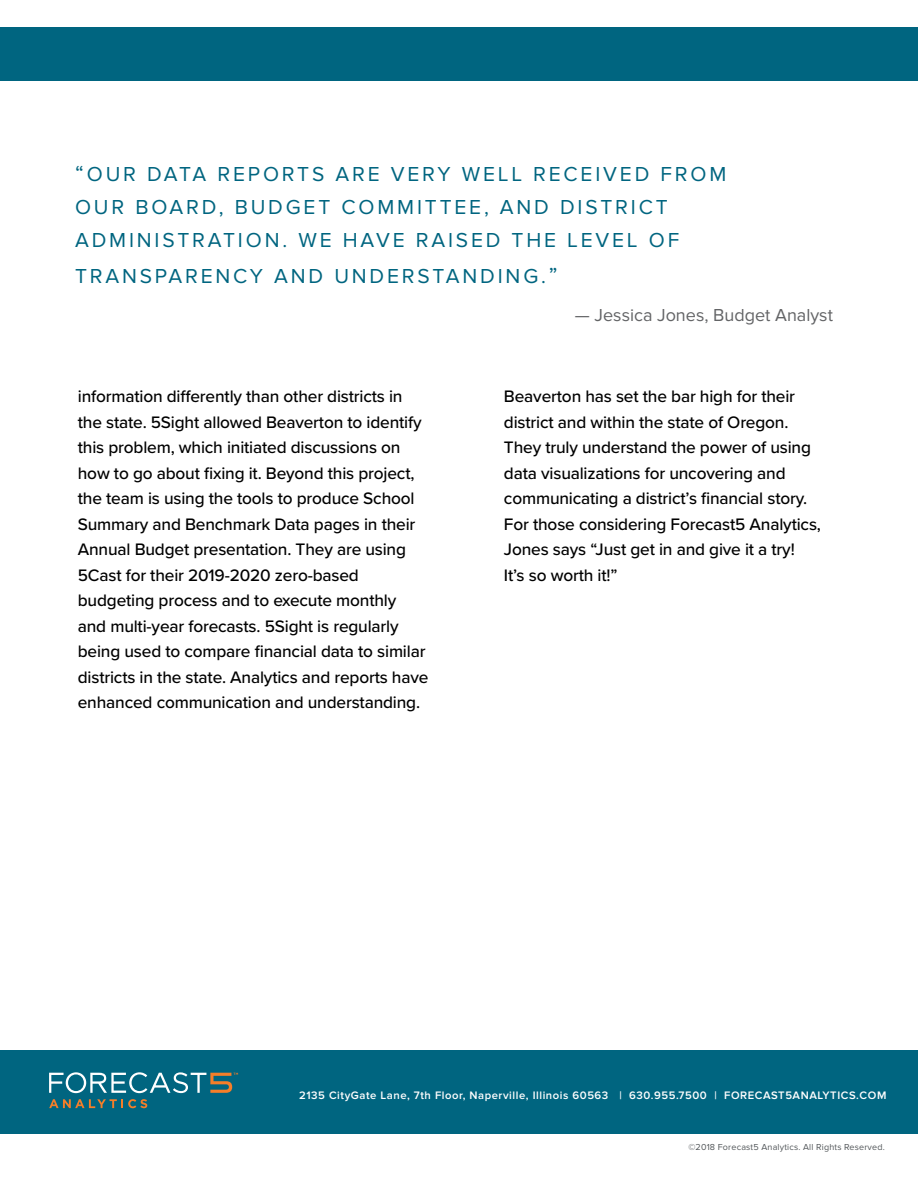
<style>
.page{position:relative;width:918px;height:1188px;background:#fff}
.page>*{position:absolute;margin:0;border:0;box-sizing:border-box;transform-origin:0 0}
.t1{font:21px/33px "Proxima Nova";letter-spacing:.135em;color:#006580}
.t2{font:18px "Proxima Nova";color:#636466}
.t3{font:500 17.25px/25.5px "Proxima Nova";letter-spacing:-.01em;color:#000}
.t4{font:600 11.25px "Proxima Nova";letter-spacing:.05em;color:#fff}
.t5{font:9px "Proxima Nova";letter-spacing:.02em;color:#525659}
.s1{font-size:22.5px}
</style>
<div class="page">
<div style="left:0;top:27px;width:918px;height:54px;background:#006580"></div>
<div style="left:0;top:1050px;width:918px;height:83px;background:#006580"></div>
<svg style="left:49px;top:1099px;width:98px;height:9px"></svg>
<svg style="left:49px;top:1072px;width:189px;height:21px"></svg>
<p class="t1" style="left:75px;top:158px;width:653px"><span class="s1">“</span>OUR DATA REPORTS ARE VERY WELL RECEIVED FROM<br>OUR BOARD, BUDGET COMMITTEE, AND DISTRICT<br>ADMINISTRATION. WE HAVE RAISED THE LEVEL OF</p>
<p class="t1" style="left:75px;top:260px;width:484px">TRANSPARENCY AND UNDERSTANDING.<span class="s1">”</span></p>
<p class="t2" style="left:575px;top:304px;width:259px">— Jessica Jones, Budget Analyst</p>
<p class="t3" style="left:78px;top:383px;width:352px">information differently than other districts in the state. 5Sight allowed Beaverton to identify this problem, which initiated discussions on how to go about fixing it. Beyond this project, the team is using the tools to produce School Summary and Benchmark Data pages in their Annual Budget presentation. They are using 5Cast for their 2019-2020 zero-based budgeting process and to execute monthly and multi-year forecasts. 5Sight is regularly being used to compare financial data to similar districts in the state. Analytics and reports have enhanced communication and understanding.</p>
<p class="t3" style="left:504px;top:383px;width:319px">Beaverton has set the bar high for their district and within the state of Oregon.<br>They truly understand the power of using data visualizations for uncovering and communicating a district’s financial story.<br>For those considering Forecast5 Analytics, Jones says “Just get in and give it a try!<br>It’s so worth it!”</p>
<p class="t4" style="left:299px;top:1089px;width:589px">2135 CityGate Lane, 7th Floor, Naperville, Illinois 60563 | 630.955.7500 | FORECAST5ANALYTICS.COM</p>
<p class="t5" style="left:688px;top:1142px;width:198px">©2018 Forecast5 Analytics. All Rights Reserved.</p>
</div>
